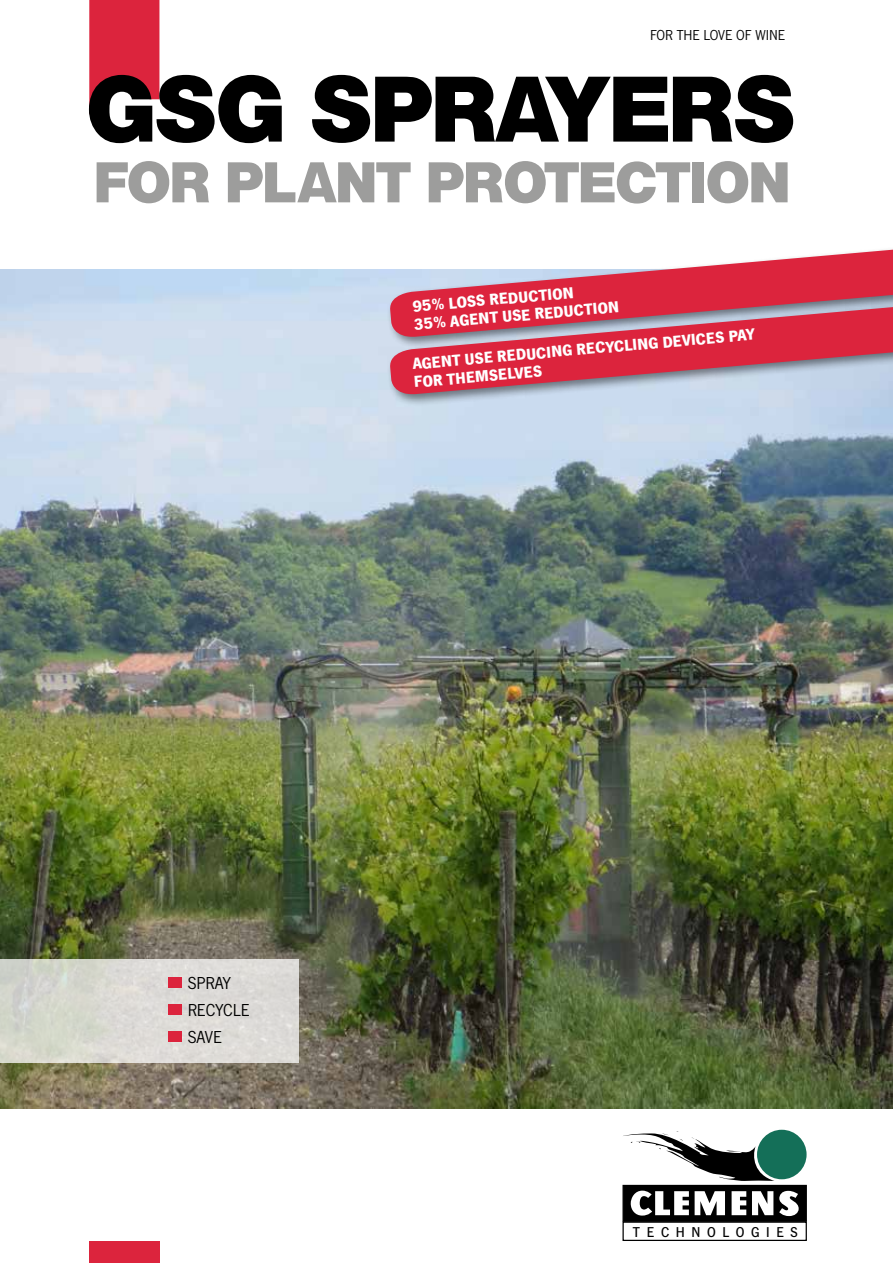
<style>
.page{position:relative;width:893px;height:1263px;background:#fff}
.page>*{position:absolute;margin:0;border:0;box-sizing:border-box;transform-origin:0 0}
.t1{font:800 90px "Olnova";color:#000}
.t2{font:800 55.5px "Olnova";color:#9d9d9c}
.t3{font:18px/27px "News Got T";color:#000}
.t4{font:700 16.5px/18px "News Got T";color:#fff}
.t5{font:15px "News Got T";color:#000}
.t6{font:500 14.85px "News Got T";letter-spacing:.45em;color:#000}
</style>
<div class="page">
<img style="left:0;top:269px;width:893px;height:839px">
<svg style="left:89px;top:0;width:70px;height:115px"></svg>
<div style="left:89px;top:1241px;width:70px;height:22px;background:#dc243d"></div>
<div style="left:757px;top:1130px;width:50px;height:49px;background:#146f58;border-radius:50%"></div>
<svg style="left:623px;top:1131px;width:151px;height:50px"></svg>
<div style="left:622px;top:1185px;width:185px;height:37px;background:#000;border:1px solid #000"></div>
<svg style="left:631px;top:1190px;width:58px;height:25px"></svg>
<svg style="left:695px;top:1191px;width:30px;height:24px"></svg>
<svg style="left:752px;top:1191px;width:21px;height:24px"></svg>
<svg style="left:779px;top:1191px;width:20px;height:25px"></svg>
<svg style="left:732px;top:1191px;width:14px;height:24px"></svg>
<div style="left:622px;top:1221px;width:185px;height:20px;background:#fff;border:1px solid #000"></div>
<div style="left:0;top:959px;width:298px;height:103px;background:linear-gradient(to right,#d4d6cb,#e0dcdb)"></div>
<div style="left:168px;top:977px;width:13px;height:10px;background:#dc243d"></div>
<div style="left:168px;top:1004px;width:13px;height:10px;background:#dc243d"></div>
<div style="left:168px;top:1031px;width:13px;height:10px;background:#dc243d"></div>
<div style="left:386px;top:245px;width:507px;height:104px;background:#000;opacity:.48"></div>
<svg style="left:389px;top:247px;width:504px;height:55px;fill:#dc243d"></svg>
<div style="left:386px;top:302px;width:507px;height:105px;background:#000;opacity:.48"></div>
<svg style="left:389px;top:304px;width:504px;height:92px;background:#cb5b71"></svg>
<p class="t5" style="left:650px;top:27px;width:136px">FOR THE LOVE OF WINE</p>
<h1 class="t1" style="left:87px;top:55px;width:709px">GSG SPRAYERS</h1>
<h2 class="t2" style="left:95px;top:149px;width:696px">FOR PLANT PROTECTION</h2>
<p class="t4" style="left:412px;top:297px;width:207px;rotate:-5deg">95% LOSS REDUCTION<br>35% AGENT USE REDUCTION</p>
<p class="t4" style="left:412px;top:354px;width:345px;rotate:-5deg">AGENT USE REDUCING RECYCLING DEVICES PAY<br>FOR THEMSELVES</p>
<p class="t3" style="left:188px;top:969px;width:63px">SPRAY<br>RECYCLE<br>SAVE</p>
<p class="t6" style="left:633px;top:1224px;width:167px">TECHNOLOGIES</p>
</div>
